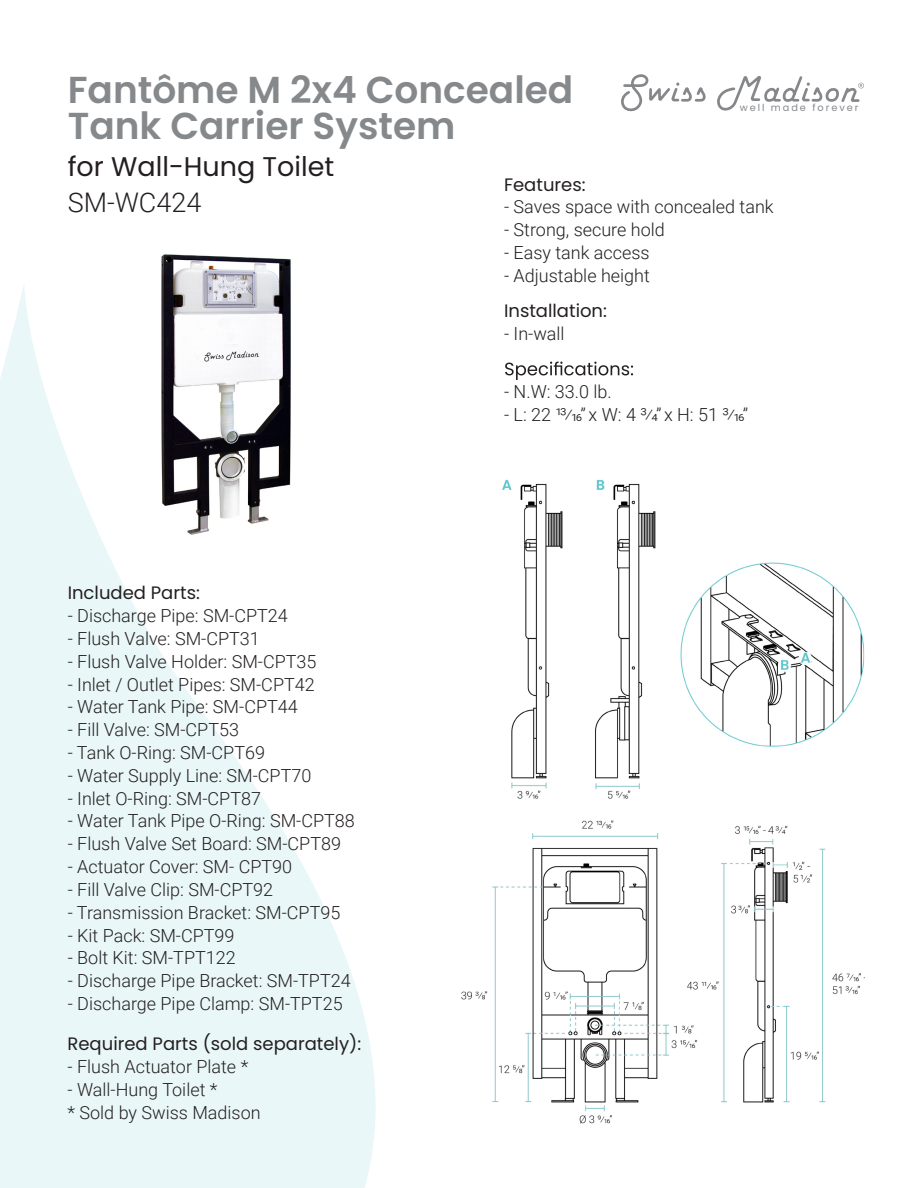
<style>
.page{position:relative;width:918px;height:1188px;background:#fff}
.page>*{position:absolute;margin:0;border:0;box-sizing:border-box;transform-origin:0 0}
.t1{font:600 37.5px "Poppins";color:#85898c}
.t2{font:27px "Poppins";color:#231f20}
.t3{font:300 27px "Roboto";color:#231f20}
.t4{font:300 18px/22.8px "Roboto";color:#231f20}
.t5{font:18px "Poppins";color:#231f20}
.t6{font:9.75px "Poppins";letter-spacing:.2em;color:#85878a}
</style>
<div class="page">
<img style="left:161px;top:254px;width:130px;height:29px">
<svg style="left:0;top:283px;width:376px;height:905px;fill:#eaf7f8"></svg>
<svg style="left:621px;top:74px;width:85px;height:38px"></svg>
<svg style="left:717px;top:76px;width:147px;height:35px"></svg>
<img style="left:461px;top:820px;width:403px;height:304px">
<img style="left:502px;top:479px;width:363px;height:320px">
<svg style="left:505px;top:362px;width:128px;height:18px"></svg>
<h1 class="t1" style="left:68px;top:68px;width:507px">Fantôme M 2x4 Concealed</h1>
<p class="t6" style="left:740px;top:102px;width:120px">well made forever</p>
<h1 class="t1" style="left:68px;top:104px;width:389px">Tank Carrier System</h1>
<h2 class="t2" style="left:68px;top:150px;width:268px">for Wall-Hung Toilet</h2>
<h2 class="t3" style="left:68px;top:184px;width:135px">SM-WC424</h2>
<p class="t5" style="left:504px;top:174px;width:83px">Features:</p>
<p class="t4" style="left:504px;top:195px;width:271px">- Saves space with concealed tank</p>
<p class="t4" style="left:504px;top:218px;width:162px">- Strong, secure hold</p>
<p class="t4" style="left:504px;top:240px;width:147px">- Easy tank access</p>
<p class="t4" style="left:504px;top:263px;width:147px">- Adjustable height</p>
<p class="t5" style="left:504px;top:300px;width:104px">Installation:</p>
<p class="t4" style="left:504px;top:322px;width:62px">- In-wall</p>
<p class="t5" style="left:68px;top:583px;width:134px">Included Parts:</p>
<p class="t4" style="left:68px;top:604px;width:222px">- Discharge Pipe: SM-CPT24</p>
<p class="t4" style="left:68px;top:627px;width:194px">- Flush Valve: SM-CPT31</p>
<p class="t4" style="left:68px;top:649px;width:250px">- Flush Valve Holder: SM-CPT35</p>
<p class="t4" style="left:68px;top:672px;width:249px">- Inlet / Outlet Pipes: SM-CPT42</p>
<p class="t4" style="left:68px;top:695px;width:232px">- Water Tank Pipe: SM-CPT44</p>
<p class="t4" style="left:68px;top:718px;width:173px">- Fill Valve: SM-CPT53</p>
<p class="t4" style="left:68px;top:741px;width:199px">- Tank O-Ring: SM-CPT69</p>
<p class="t4" style="left:68px;top:763px;width:245px">- Water Supply Line: SM-CPT70</p>
<p class="t4" style="left:68px;top:786px;width:195px">- Inlet O-Ring: SM-CPT87</p>
<p class="t4" style="left:68px;top:809px;width:289px">- Water Tank Pipe O-Ring: SM-CPT88</p>
<p class="t4" style="left:68px;top:832px;width:275px">- Flush Valve Set Board: SM-CPT89</p>
<p class="t4" style="left:68px;top:855px;width:226px">- Actuator Cover: SM- CPT90</p>
<p class="t4" style="left:68px;top:877px;width:207px">- Fill Valve Clip: SM-CPT92</p>
<p class="t4" style="left:68px;top:900px;width:274px">- Transmission Bracket: SM-CPT95</p>
<p class="t4" style="left:68px;top:923px;width:168px">- Kit Pack: SM-CPT99</p>
<p class="t4" style="left:68px;top:946px;width:170px">- Bolt Kit: SM-TPT122</p>
<p class="t4" style="left:68px;top:969px;width:284px">- Discharge Pipe Bracket: SM-TPT24</p>
<p class="t4" style="left:68px;top:991px;width:276px">- Discharge Pipe Clamp: SM-TPT25</p>
<p class="t5" style="left:68px;top:1034px;width:295px">Required Parts (sold separately):</p>
<p class="t4" style="left:68px;top:1055px;width:182px">- Flush Actuator Plate *</p>
<p class="t4" style="left:68px;top:1078px;width:195px">- Wall-Hung Toilet *<br>* Sold by Swiss Madison</p>
<p class="t4" style="left:504px;top:380px;width:109px">- N.W: 33.0 lb.</p>
<p class="t4" style="left:504px;top:402px;width:246px">- L: 22 ¹³⁄16” x W: 4 ³⁄4” x H: 51 ³⁄16”</p>
</div>
